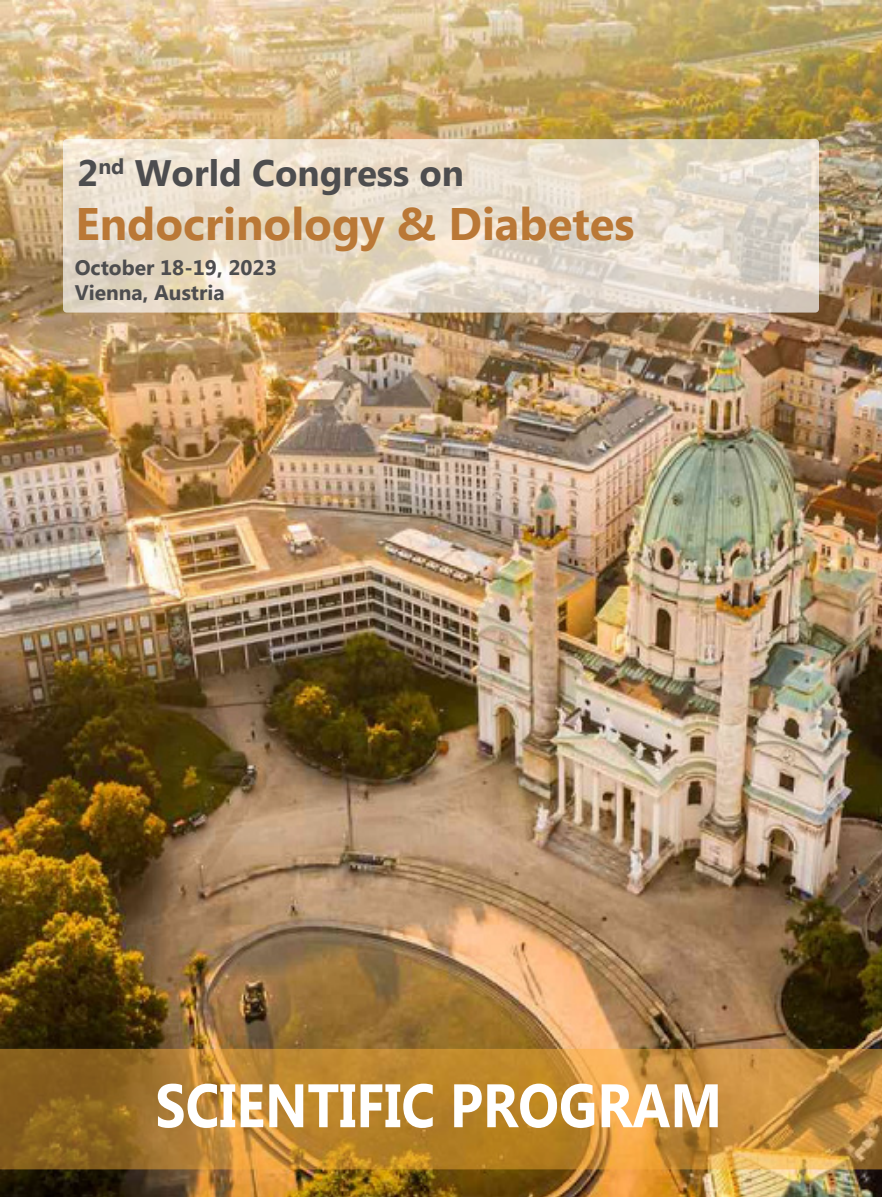
<style>
.page{position:relative;width:882px;height:1197px;background:#fff}
.page>*{position:absolute;margin:0;border:0;box-sizing:border-box;transform-origin:0 0}
.t1{font:700 61.25px "Microsoft Tai Le";color:#fff;scale:.88 1}
.t2{font:700 45.5px "Microsoft Tai Le";color:#ba7836}
.t3{font:700 36.75px "Microsoft Tai Le";color:#4d4d4f}
.t4{font:700 21px/25.2px "Microsoft Tai Le";color:#4d4d4f}
</style>
<div class="page">
<img style="left:1px;top:0;width:881px;height:1197px">
<svg style="left:63px;top:139px;width:756px;height:174px;background:#e6dbca"></svg>
<svg style="left:0;top:1049px;width:882px;height:120px;background:#b88331"></svg>
<h3 class="t3" style="left:77px;top:152px;width:388px">2<sup>nd</sup> World Congress on</h3>
<h2 class="t2" style="left:75px;top:197px;width:561px">Endocrinology &amp; Diabetes</h2>
<p class="t4" style="left:75px;top:256px;width:204px">October 18-19, 2023<br>Vienna, Austria</p>
<h1 class="t1" style="left:155px;top:1071px;width:645px">SCIENTIFIC PROGRAM</h1>
</div>
